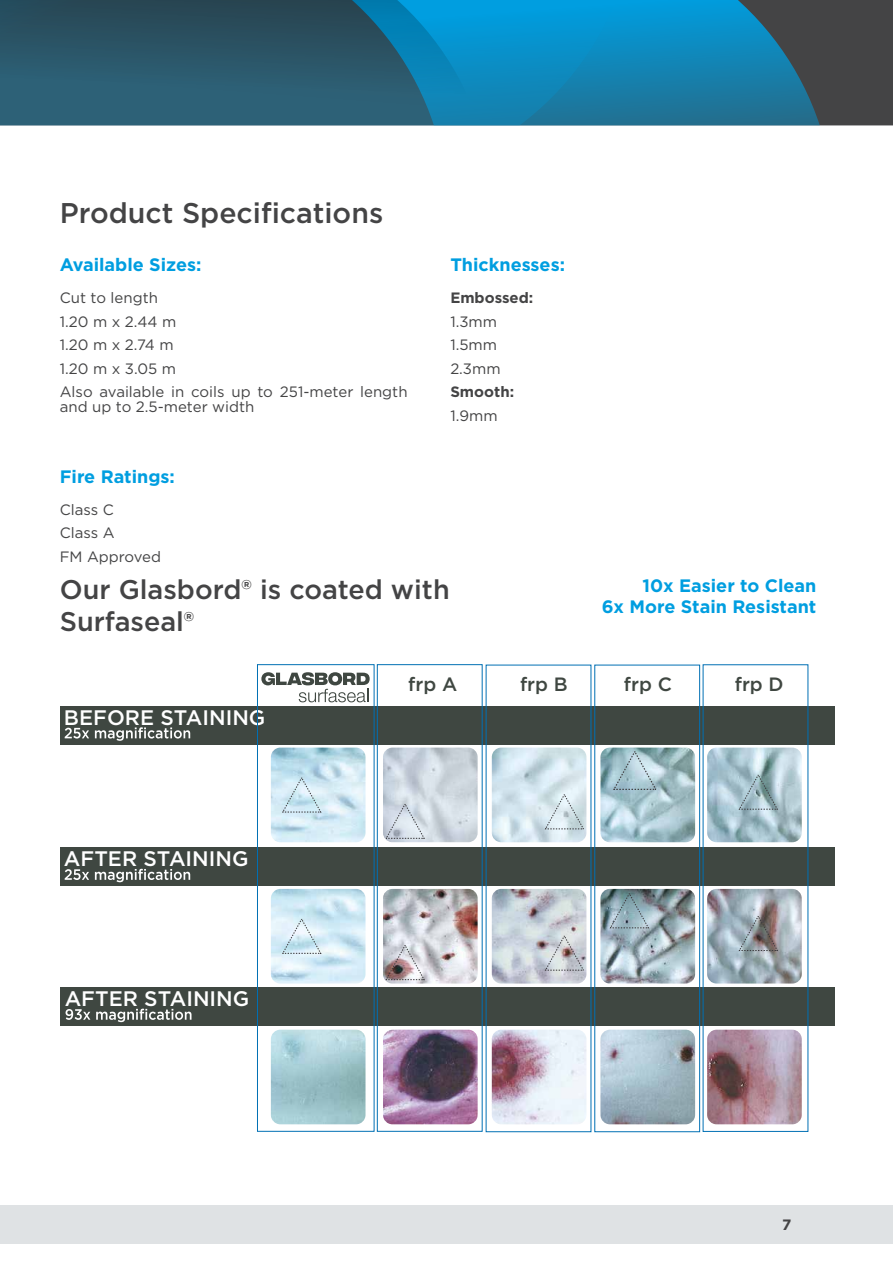
<style>
.page{position:relative;width:893px;height:1263px;background:#fff}
.page>*{position:absolute;margin:0;border:0;box-sizing:border-box;transform-origin:0 0}
.t1{font:500 28.5px "Gotham";color:#444445}
.t2{font:500 27px/32.4px "Gotham";color:#444445}
.t3{font:500 21px "Gotham";color:#fff}
.t4{font:500 19.2px "Gotham";color:#3f4741}
.t5{font:700 18px/21.6px "Gotham";color:#009ee0;text-align:right}
.t6{font:15px/23.5px "Gotham";color:#444445}
.t7{font:700 15px "Gotham";color:#444445}
</style>
<div class="page">
<div style="left:820px;top:0;width:73px;height:125px;background:#444445"></div>
<div style="left:0;top:1205px;width:893px;height:39px;background:#dfe2e4"></div>
<svg style="left:622px;top:0;width:198px;height:125px;background:#1b79a0"></svg>
<svg style="left:479px;top:0;width:143px;height:125px;background:#0c8bc0"></svg>
<svg style="left:0;top:0;width:479px;height:125px;background:#255f78"></svg>
<img style="left:707px;top:1030px;width:95px;height:94px">
<img style="left:707px;top:748px;width:95px;height:94px">
<svg style="left:738px;top:775px;width:41px;height:35px"></svg>
<img style="left:707px;top:889px;width:95px;height:94px">
<svg style="left:738px;top:916px;width:41px;height:35px"></svg>
<img style="left:492px;top:1030px;width:94px;height:94px">
<img style="left:492px;top:748px;width:94px;height:94px">
<svg style="left:544px;top:794px;width:40px;height:36px"></svg>
<img style="left:492px;top:889px;width:94px;height:94px">
<svg style="left:544px;top:936px;width:40px;height:35px"></svg>
<img style="left:600px;top:1030px;width:95px;height:94px">
<img style="left:600px;top:748px;width:95px;height:94px">
<svg style="left:612px;top:751px;width:44px;height:39px;background:#a8c4cd"></svg>
<img style="left:600px;top:889px;width:95px;height:94px">
<svg style="left:609px;top:893px;width:41px;height:36px"></svg>
<div style="left:60px;top:706px;width:774px;height:38px;background:#3f4741"></div>
<div style="left:60px;top:847px;width:774px;height:38px;background:#3f4741"></div>
<svg style="left:65px;top:728px;width:24px;height:10px"></svg>
<svg style="left:95px;top:727px;width:95px;height:14px"></svg>
<div style="left:61px;top:987px;width:774px;height:39px;background:#3f4741"></div>
<svg style="left:65px;top:869px;width:24px;height:11px"></svg>
<svg style="left:95px;top:869px;width:95px;height:13px"></svg>
<svg style="left:257px;top:664px;width:226px;height:468px"></svg>
<svg style="left:66px;top:1009px;width:24px;height:11px"></svg>
<svg style="left:96px;top:1009px;width:95px;height:13px"></svg>
<div style="left:486px;top:665px;width:105px;height:467px;border:1px solid #0070b4"></div>
<div style="left:594px;top:665px;width:106px;height:467px;border:1px solid #0070b4"></div>
<svg style="left:261px;top:672px;width:109px;height:30px"></svg>
<h1 class="t1" style="left:60px;top:194px;width:325px">Product Specifications</h1>
<p class="t5" style="left:60px;top:254px;width:143px">Available Sizes:</p>
<p class="t6" style="left:60px;top:286px;width:349px">Cut to length<br>1.20 m x 2.44 m<br>1.20 m x 2.74 m<br>1.20 m x 3.05 m<br>Also available in coils up to 251-meter length</p>
<p class="t6" style="left:60px;top:395px;width:196px">and up to 2.5-meter width</p>
<p class="t5" style="left:450px;top:254px;width:116px">Thicknesses:</p>
<p class="t7" style="left:450px;top:288px;width:85px">Embossed:</p>
<p class="t6" style="left:450px;top:309px;width:52px">1.3mm<br>1.5mm<br>2.3mm</p>
<p class="t7" style="left:450px;top:382px;width:65px">Smooth:</p>
<p class="t6" style="left:450px;top:403px;width:49px">1.9mm</p>
<p class="t5" style="left:60px;top:465px;width:117px">Fire Ratings:</p>
<p class="t6" style="left:60px;top:498px;width:103px">Class C<br>Class A<br>FM Approved</p>
<h2 class="t2" style="left:60px;top:573px;width:391px">Our Glasbord® is coated with<br>Surfaseal®</h2>
<p class="t5" style="left:602px;top:575px;width:216px">10x Easier to Clean<br>6x More Stain Resistant</p>
<h3 class="t3" style="left:64px;top:704px;width:203px">BEFORE STAINING</h3>
<h3 class="t3" style="left:64px;top:845px;width:186px">AFTER STAINING</h3>
<h3 class="t3" style="left:65px;top:985px;width:186px">AFTER STAINING</h3>
<p class="t4" style="left:408px;top:671px;width:51px">frp A</p>
<p class="t4" style="left:520px;top:671px;width:49px">frp B</p>
<p class="t4" style="left:624px;top:671px;width:50px">frp C</p>
<p class="t4" style="left:735px;top:671px;width:50px">frp D</p>
<p class="t7" style="left:782px;top:1215px;width:11px">7</p>
</div>
